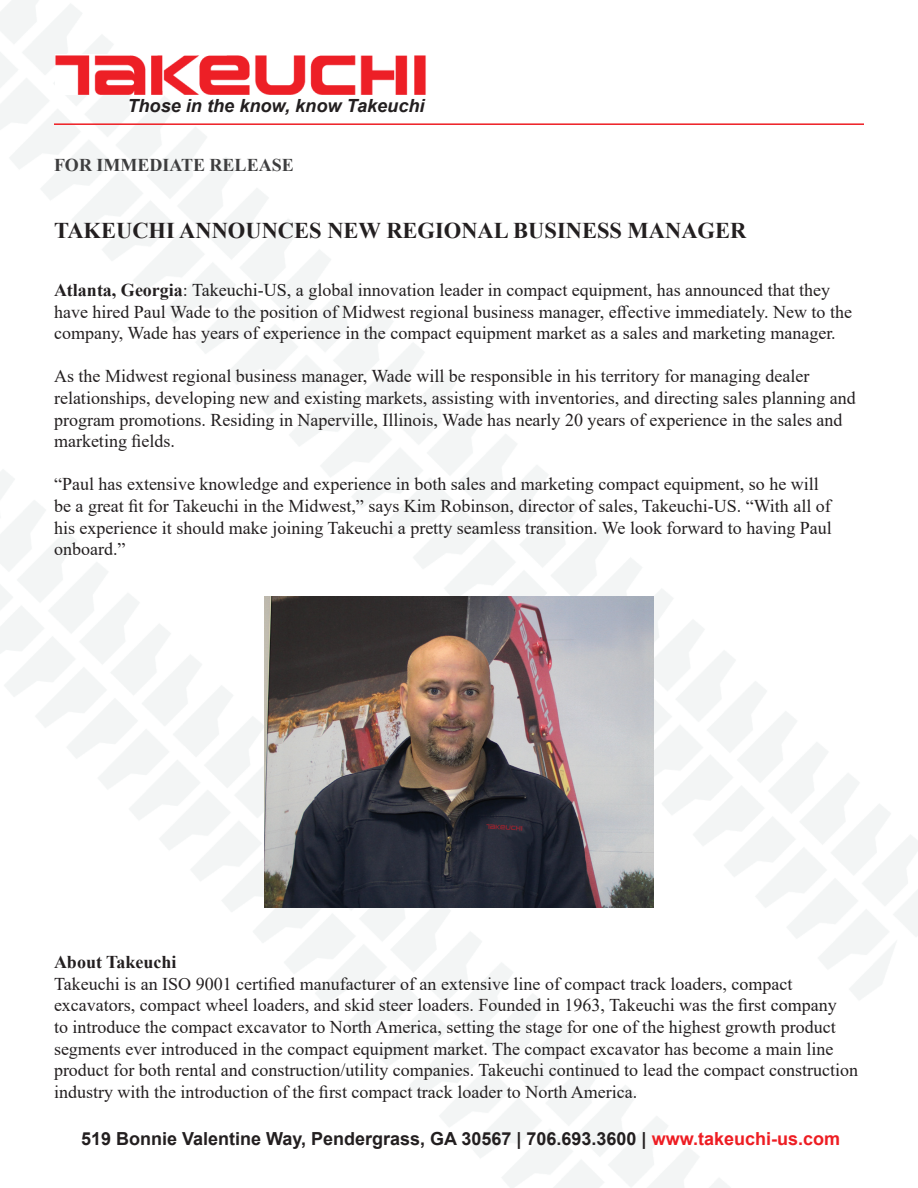
<style>
.page{position:relative;width:918px;height:1188px;background:#fff}
.page>*{position:absolute;margin:0;border:0;box-sizing:border-box;transform-origin:0 0}
.t1{font:700 22.5px "Times New Roman";color:#231f20}
.t2{font:italic 700 18.15px "Arial";color:#231f20}
.t3{font:18px/21.6px "Times New Roman";color:#231f20}
.t4{font:700 18px "Arial";color:#231f20}
.t5{font:700 18px "Times New Roman";color:#3e3e3f}
.t6{font:700 18px "Times New Roman";color:#231f20}
.s1{font-weight:700}
.s2{color:#1e1c1d}
.s3{color:#ee1d23}
</style>
<div class="page">
<img style="left:0;top:0;width:918px;height:1188px">
<img style="left:55px;top:54px;width:373px;height:40px">
<img style="left:265px;top:596px;width:388px;height:311px">
<hr style="left:54px;top:123px;width:810px;height:2px;background:#ee1d23">
<p class="t2" style="left:127px;top:93px;width:299px">Those in the know, know Takeuchi</p>
<p class="t5" style="left:54px;top:152px;width:241px">FOR IMMEDIATE RELEASE</p>
<p class="t1" style="left:54px;top:214px;width:694px">TAKEUCHI ANNOUNCES NEW REGIONAL BUSINESS MANAGER</p>
<p class="t3" style="left:54px;top:279px;width:800px"><span class="s1">Atlanta, Georgia</span>: <span class="s2">Takeuchi-US, a</span> global innovation leader in compact equipment, has announced that they have hired Paul Wade to the position of Midwest regional business manager, effective immediately. New to the company, Wade has years of experience in the compact equipment market as a sales and marketing manager.</p>
<p class="t3" style="left:54px;top:365px;width:803px">As the Midwest regional business manager, Wade will be responsible in his territory for managing dealer relationships, developing new and existing markets, assisting with inventories, and directing sales planning and program promotions. Residing in Naperville, Illinois, Wade has nearly 20 years of experience in the sales and marketing fields.</p>
<p class="t3" style="left:54px;top:473px;width:779px">“Paul has extensive knowledge and experience in both sales and marketing compact equipment, so he will be a great fit for Takeuchi in the Midwest,” says Kim Robinson, director of sales, Takeuchi-US. “With all of his experience it should make joining Takeuchi a pretty seamless transition. We look forward to having Paul onboard.”</p>
<p class="t6" style="left:54px;top:949px;width:124px">About Takeuchi</p>
<p class="t3" style="left:54px;top:972px;width:806px">Takeuchi is an ISO 9001 certified manufacturer of an extensive line of compact track loaders, compact excavators, compact wheel loaders, and skid steer loaders. Founded in 1963, Takeuchi was the first company<br>to introduce the compact excavator to North America, setting the stage for one of the highest growth product segments ever introduced in the compact equipment market. The compact excavator has become a main line product for both rental and construction/utility companies. Takeuchi continued to lead the compact construction industry with the introduction of the first compact track loader to North America.</p>
<p class="t4" style="left:81px;top:1126px;width:761px">519 Bonnie Valentine Way, Pendergrass, GA 30567 | 706.693.3600 | <span class="s3">www.takeuchi-us.com</span></p>
</div>
